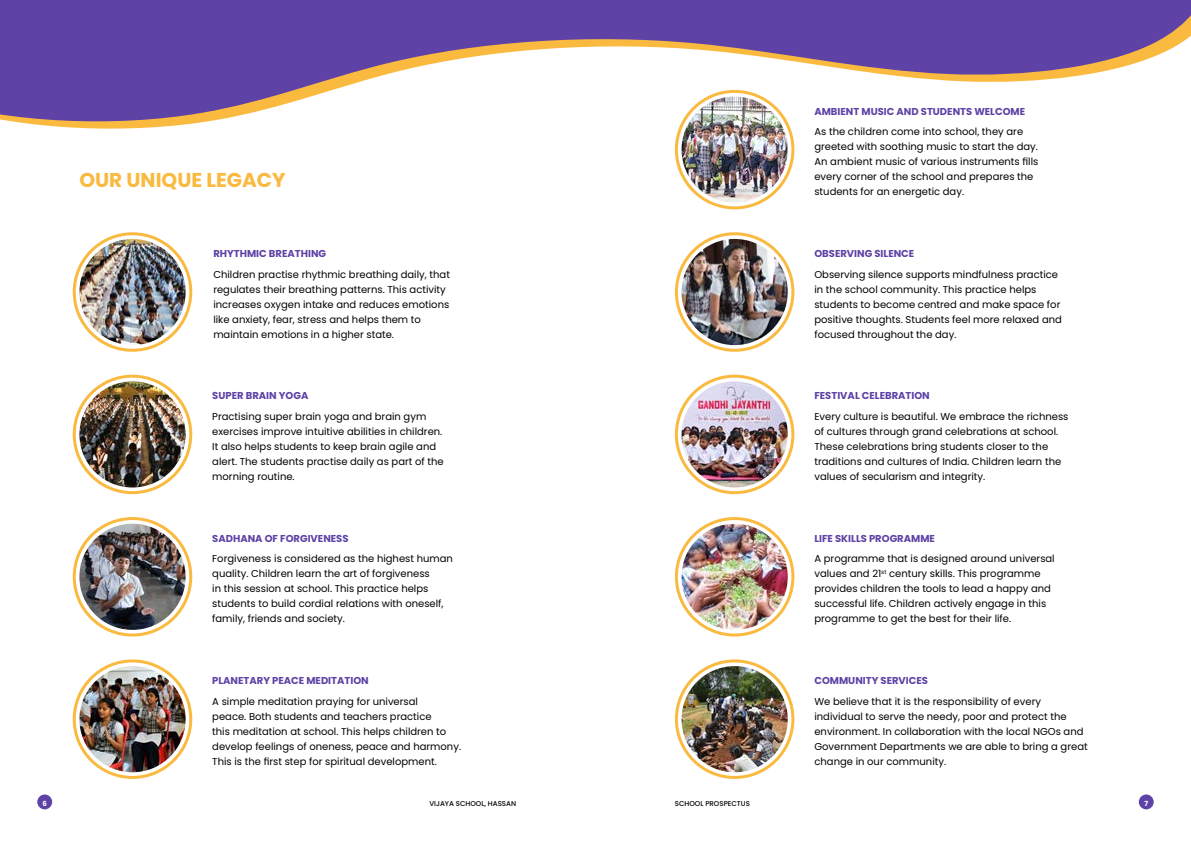
<style>
.page{position:relative;width:1191px;height:842px;background:#fff}
.page>*{position:absolute;margin:0;border:0;box-sizing:border-box;transform-origin:0 0}
.t1{font:700 20px "Poppins";color:#faba40}
.t2{font:10px/15px "Poppins";color:#000}
.t3{font:700 10px "Poppins";color:#5e42a6}
.t4{font:500 7px "Poppins";color:#000}
.t5{font:700 7px "Poppins";color:#fff}
</style>
<div class="page">
<img style="left:79px;top:239px;width:107px;height:106px;border-radius:53px">
<img style="left:79px;top:381px;width:107px;height:106px;border-radius:53px">
<img style="left:79px;top:524px;width:107px;height:106px;border-radius:53px">
<img style="left:79px;top:666px;width:107px;height:106px;border-radius:53px">
<div style="left:73px;top:375px;width:119px;height:119px;border:3px solid #faba40;border-radius:50%"></div>
<div style="left:73px;top:517px;width:119px;height:119px;border:3px solid #faba40;border-radius:50%"></div>
<div style="left:73px;top:659px;width:119px;height:120px;border:3px solid #faba40;border-radius:50%"></div>
<div style="left:73px;top:232px;width:119px;height:120px;border:3px solid #faba40;border-radius:50%"></div>
<img style="left:681px;top:381px;width:106px;height:106px;border-radius:53px">
<div style="left:675px;top:517px;width:119px;height:119px;border:3px solid #faba40;border-radius:50%"></div>
<div style="left:675px;top:375px;width:119px;height:119px;border:3px solid #faba40;border-radius:50%"></div>
<div style="left:675px;top:232px;width:119px;height:120px;border:3px solid #faba40;border-radius:50%"></div>
<div style="left:675px;top:90px;width:119px;height:119px;border:3px solid #faba40;border-radius:50%"></div>
<div style="left:675px;top:659px;width:119px;height:120px;border:3px solid #faba40;border-radius:50%"></div>
<img style="left:681px;top:97px;width:106px;height:106px;border-radius:53px">
<img style="left:681px;top:666px;width:106px;height:106px;border-radius:53px">
<img style="left:681px;top:239px;width:106px;height:106px;border-radius:53px">
<img style="left:681px;top:524px;width:106px;height:106px;border-radius:53px">
<svg style="left:83px;top:128px;width:710px;height:7px"></svg>
<svg style="left:0;top:0;width:1191px;height:128px;fill:#5e42a6"></svg>
<div style="left:1138px;top:794px;width:15px;height:15px;background:#5e42a6;border-radius:50%"></div>
<div style="left:37px;top:794px;width:15px;height:15px;background:#5e42a6;border-radius:50%"></div>
<h1 class="t1" style="left:79px;top:169px;width:208px">OUR UNIQUE LEGACY</h1>
<p class="t3" style="left:213px;top:248px;width:114px">RHYTHMIC BREATHING</p>
<p class="t2" style="left:213px;top:267px;width:238px">Children practise rhythmic breathing daily, that regulates their breathing patterns. This activity increases oxygen intake and reduces emotions like anxiety, fear, stress and helps them to maintain emotions in a higher state.</p>
<p class="t3" style="left:212px;top:390px;width:98px">SUPER BRAIN YOGA</p>
<p class="t2" style="left:212px;top:409px;width:233px">Practising super brain yoga and brain gym exercises improve intuitive abilities in children.<br>It also helps students to keep brain agile and alert. The students practise daily as part of the morning routine.</p>
<p class="t3" style="left:212px;top:532px;width:138px">SADHANA OF FORGIVENESS</p>
<p class="t2" style="left:212px;top:551px;width:242px">Forgiveness is considered as the highest human quality. Children learn the art of forgiveness<br>in this session at school. This practice helps students to build cordial relations with oneself, family, friends and society.</p>
<p class="t3" style="left:212px;top:675px;width:158px">PLANETARY PEACE MEDITATION</p>
<p class="t2" style="left:212px;top:694px;width:250px">A simple meditation praying for universal<br>peace. Both students and teachers practice<br>this meditation at school. This helps children to develop feelings of oneness, peace and harmony.<br>This is the first step for spiritual development.</p>
<p class="t3" style="left:814px;top:105px;width:212px">AMBIENT MUSIC AND STUDENTS WELCOME</p>
<p class="t2" style="left:814px;top:124px;width:225px">As the children come into school, they are greeted with soothing music to start the day.<br>An ambient music of various instruments fills every corner of the school and prepares the students for an energetic day.</p>
<p class="t3" style="left:814px;top:248px;width:101px">OBSERVING SILENCE</p>
<p class="t2" style="left:814px;top:267px;width:249px">Observing silence supports mindfulness practice in the school community. This practice helps students to become centred and make space for positive thoughts. Students feel more relaxed and focused throughout the day.</p>
<p class="t3" style="left:814px;top:390px;width:117px">FESTIVAL CELEBRATION</p>
<p class="t2" style="left:814px;top:409px;width:255px">Every culture is beautiful. We embrace the richness of cultures through grand celebrations at school.<br>These celebrations bring students closer to the traditions and cultures of India. Children learn the values of secularism and integrity.</p>
<p class="t3" style="left:814px;top:532px;width:122px">LIFE SKILLS PROGRAMME</p>
<p class="t2" style="left:814px;top:551px;width:242px">A programme that is designed around universal values and 21<sup>st</sup> century skills. This programme provides children the tools to lead a happy and successful life. Children actively engage in this programme to get the best for their life.</p>
<p class="t3" style="left:814px;top:675px;width:115px">COMMUNITY SERVICES</p>
<p class="t2" style="left:814px;top:694px;width:275px">We believe that it is the responsibility of every individual to serve the needy, poor and protect the environment. In collaboration with the local NGOs and Government Departments we are able to bring a great change in our community.</p>
<p class="t5" style="left:42px;top:799px;width:6px">6</p>
<p class="t4" style="left:429px;top:799px;width:88px">VIJAYA SCHOOL, HASSAN</p>
<p class="t4" style="left:675px;top:799px;width:77px">SCHOOL PROSPECTUS</p>
<p class="t5" style="left:1144px;top:799px;width:5px">7</p>
</div>
